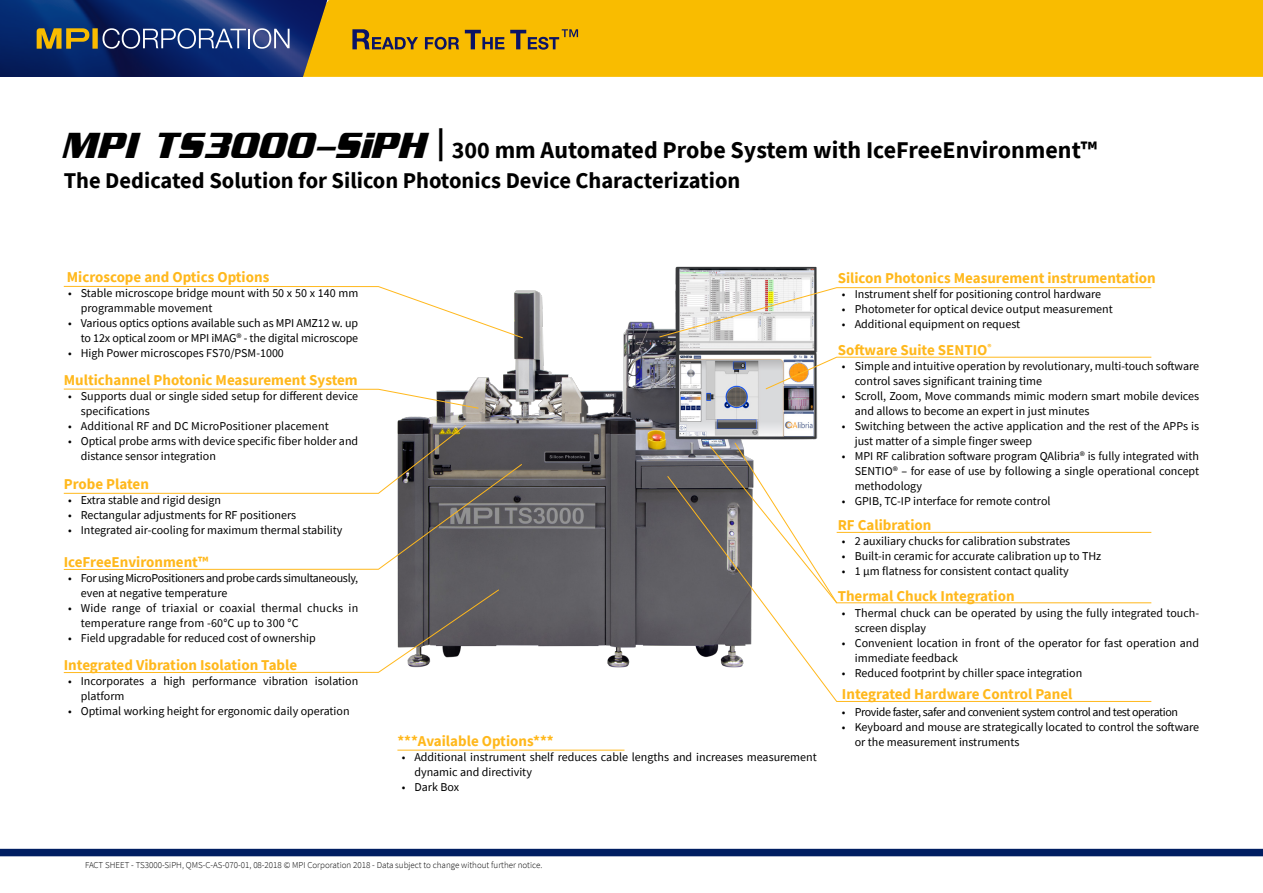
<style>
.page{position:relative;width:1263px;height:893px;background:#fff}
.page>*{position:absolute;margin:0;border:0;box-sizing:border-box;transform-origin:0 0}
.t1{font:700 24px "Source Sans Pro";color:#000}
.t2{font:700 22.5px "Source Sans Pro";color:#000}
.t3{font:700 15px "Source Sans Pro";color:#ffb81c}
.t4{font:12px/15px "Source Sans Pro";color:#000}
.t5{font:12px/15px "Source Sans Pro";letter-spacing:-.025em;color:#000}
.t6{font:12px "Source Sans Pro";letter-spacing:-.03em;color:#000}
.t7{font:300 9px "Source Sans Pro";color:#000}
.s1{font-family:"Enter Sansman";font-style:italic;font-size:36px}
</style>
<div class="page">
<div style="left:327px;top:0;width:936px;height:77px;background:#f9bc00"></div>
<svg style="left:0;top:0;width:327px;height:77px;background:#253a6b"></svg>
<svg style="left:349px;top:29px;width:229px;height:21px;background:#b48b1c"></svg>
<div style="left:0;top:849px;width:1263px;height:7px;background:#001e62"></div>
<img style="left:399px;top:268px;width:416px;height:398px">
<svg style="left:63px;top:286px;width:460px;height:52px"></svg>
<svg style="left:397px;top:425px;width:69px;height:39px;background:#524e4a"></svg>
<svg style="left:63px;top:464px;width:459px;height:106px"></svg>
<svg style="left:63px;top:589px;width:436px;height:84px"></svg>
<svg style="left:659px;top:287px;width:493px;height:50px"></svg>
<svg style="left:765px;top:357px;width:387px;height:32px"></svg>
<svg style="left:710px;top:446px;width:24px;height:30px"></svg>
<svg style="left:667px;top:476px;width:485px;height:226px"></svg>
<hr style="left:397px;top:750px;width:227px;height:1px;background:#ffb81c">
<svg style="left:63px;top:389px;width:416px;height:20px"></svg>
<svg style="left:734px;top:442px;width:103px;height:161px"></svg>
<h1 class="t1" style="left:64px;top:134px;width:1035px"><span class="s1">MPI TS3000-SiPH</span> <sup>|</sup> 300 mm Automated Probe System with IceFreeEnvironment™</h1>
<h2 class="t2" style="left:64px;top:165px;width:678px">The Dedicated Solution for Silicon Photonics Device Characterization</h2>
<p class="t3" style="left:67px;top:267px;width:204px">Microscope and Optics Options</p>
<p class="t4" style="left:81px;top:285px;width:279px;text-indent:-13px">• Stable microscope bridge mount with 50 x 50 x 140 mm programmable movement</p>
<p class="t4" style="left:68px;top:315px;width:292px;text-align:right">• Various optics options available such as MPI AMZ12 w. up to 12x optical zoom or MPI iMAG® - the digital microscope</p>
<p class="t4" style="left:68px;top:345px;width:217px">• High Power microscopes FS70/PSM-1000</p>
<p class="t3" style="left:64px;top:370px;width:296px">Multichannel Photonic Measurement System</p>
<p class="t4" style="left:81px;top:388px;width:279px;text-indent:-13px">• Supports dual or single sided setup for different device specifications</p>
<p class="t4" style="left:68px;top:418px;width:262px">• Additional RF and DC MicroPositioner placement</p>
<p class="t4" style="left:81px;top:433px;width:279px;text-indent:-13px">• Optical probe arms with device specific fiber holder and distance sensor integration</p>
<p class="t3" style="left:64px;top:474px;width:87px">Probe Platen</p>
<p class="t4" style="left:68px;top:493px;width:154px">• Extra stable and rigid design</p>
<p class="t4" style="left:68px;top:508px;width:230px">• Rectangular adjustments for RF positioners</p>
<p class="t4" style="left:68px;top:523px;width:276px">• Integrated air-cooling for maximum thermal stability</p>
<p class="t3" style="left:64px;top:552px;width:146px">IceFreeEnvironment™</p>
<p class="t5" style="left:81px;top:570px;width:279px;text-indent:-13px">• For using MicroPositioners and probe cards simultaneously, even at negative temperature</p>
<p class="t4" style="left:81px;top:600px;width:279px;text-indent:-13px">• Wide range of triaxial or coaxial thermal chucks in temperature range from -60°C up to 300 °C</p>
<p class="t4" style="left:68px;top:630px;width:249px">• Field upgradable for reduced cost of ownership</p>
<p class="t3" style="left:64px;top:655px;width:235px">Integrated Vibration Isolation Table</p>
<p class="t4" style="left:81px;top:673px;width:279px;text-indent:-13px">• Incorporates a high performance vibration isolation platform</p>
<p class="t4" style="left:68px;top:703px;width:283px">• Optimal working height for ergonomic daily operation</p>
<p class="t3" style="left:397px;top:731px;width:158px">***Available Options***</p>
<p class="t4" style="left:414px;top:750px;width:404px;text-indent:-13px">• Additional instrument shelf reduces cable lengths and increases measurement dynamic and directivity</p>
<p class="t4" style="left:402px;top:780px;width:59px">• Dark Box</p>
<p class="t3" style="left:838px;top:268px;width:320px">Silicon Photonics Measurement instrumentation</p>
<p class="t4" style="left:842px;top:287px;width:261px">• Instrument shelf for positioning control hardware</p>
<p class="t4" style="left:842px;top:302px;width:272px">• Photometer for optical device output measurement</p>
<p class="t4" style="left:842px;top:317px;width:180px">• Additional equipment on request</p>
<p class="t3" style="left:838px;top:340px;width:155px">Software Suite SENTIO<sup>®</sup></p>
<p class="t4" style="left:855px;top:358px;width:346px;text-indent:-13px">• Simple and intuitive operation by revolutionary, multi-touch software control saves significant training time</p>
<p class="t4" style="left:855px;top:388px;width:346px;text-indent:-13px">• Scroll, Zoom, Move commands mimic modern smart mobile devices and allows to become an expert in just minutes</p>
<p class="t4" style="left:855px;top:418px;width:346px;text-indent:-13px">• Switching between the active application and the rest of the APPs is just matter of a simple finger sweep</p>
<p class="t4" style="left:855px;top:448px;width:346px;text-align:justify;text-indent:-13px">• MPI RF calibration software program QAlibria® is fully integrated with SENTIO® – for ease of use by following a single operational concept methodology</p>
<p class="t4" style="left:842px;top:493px;width:210px">• GPIB, TC-IP interface for remote control</p>
<p class="t3" style="left:838px;top:515px;width:95px">RF Calibration</p>
<p class="t4" style="left:842px;top:533px;width:230px">• 2 auxiliary chucks for calibration substrates</p>
<p class="t4" style="left:842px;top:548px;width:261px">• Built-in ceramic for accurate calibration up to THz</p>
<p class="t4" style="left:842px;top:563px;width:228px">• 1 µm flatness for consistent contact quality</p>
<p class="t3" style="left:838px;top:585px;width:178px">Thermal Chuck Integration</p>
<p class="t4" style="left:855px;top:605px;width:346px;text-indent:-13px">• Thermal chuck can be operated by using the fully integrated touch&shy;screen display</p>
<p class="t4" style="left:855px;top:635px;width:346px;text-indent:-13px">• Convenient location in front of the operator for fast operation and immediate feedback</p>
<p class="t4" style="left:842px;top:665px;width:242px">• Reduced footprint by chiller space integration</p>
<p class="t3" style="left:842px;top:684px;width:232px">Integrated Hardware Control Panel</p>
<p class="t6" style="left:842px;top:704px;width:338px">• Provide faster, safer and convenient system control and test operation</p>
<p class="t4" style="left:855px;top:719px;width:346px;text-indent:-13px">• Keyboard and mouse are strategically located to control the software or the measurement instruments</p>
<p class="t7" style="left:85px;top:859px;width:459px">FACT SHEET - TS3000-SiPH, QMS-C-AS-070-01, 08-2018 © MPI Corporation 2018 - Data subject to change without further notice.</p>
</div>
